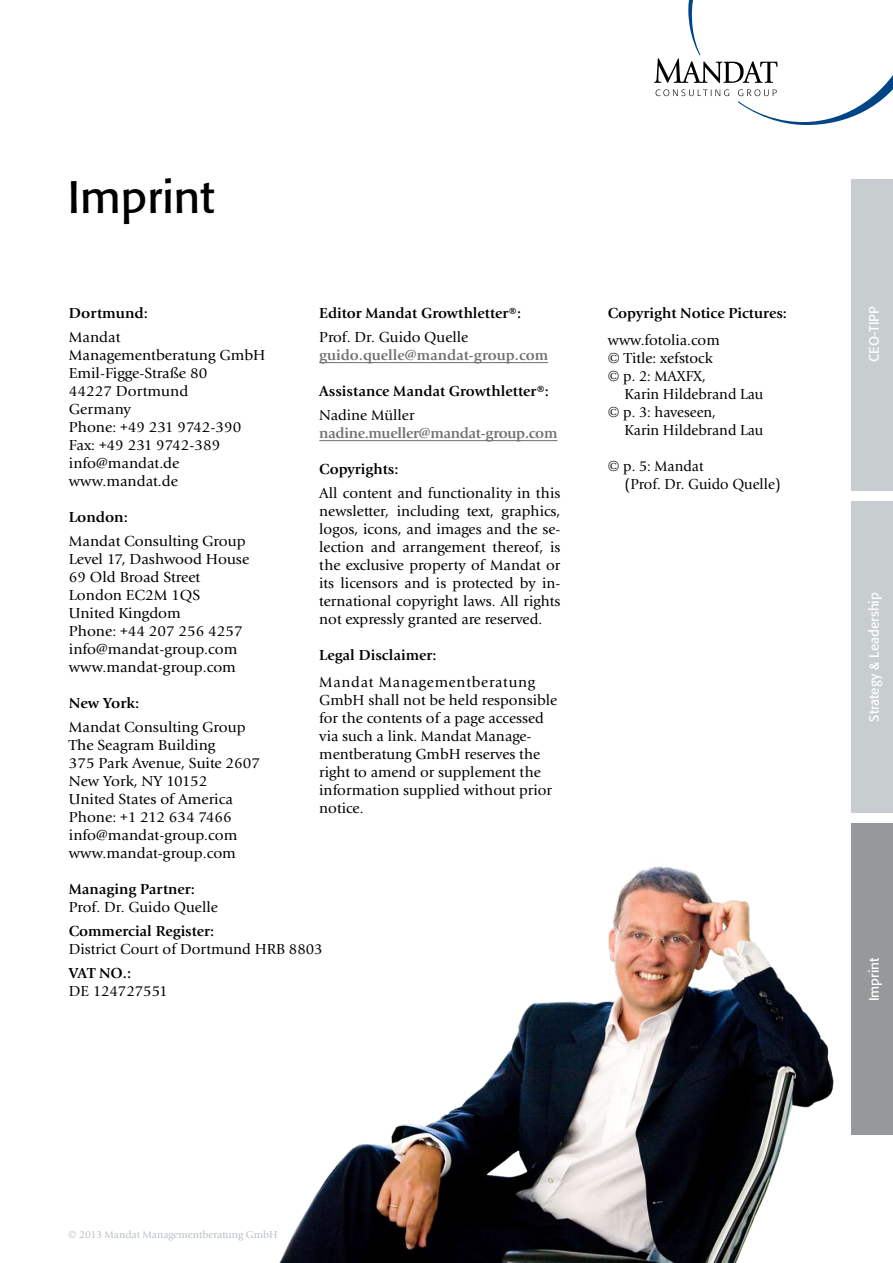
<style>
.page{position:relative;width:893px;height:1263px;background:#fff}
.page>*{position:absolute;margin:0;border:0;box-sizing:border-box;transform-origin:0 0}
.t1{font:45px "Formata BQ";color:#000}
.t2{font:15px/18px "Giovanni EF";color:#000}
.t3{font:700 15px "Giovanni EF";color:#000}
.t4{font:700 15px "Giovanni EF";letter-spacing:-.015em;color:#707173}
.t5{font:13.5px "Formata BQ";color:#fff}
.t6{font:10.5px "Giovanni EF";color:#b9bfc3}
</style>
<div class="page">
<hr style="left:319px;top:362px;width:229px;height:1px;background:#707173">
<hr style="left:319px;top:440px;width:238px;height:1px;background:#707173">
<img style="left:280px;top:866px;width:554px;height:397px">
<div style="left:851px;top:179px;width:42px;height:311px;background:#c8cdd0"></div>
<div style="left:851px;top:501px;width:42px;height:312px;background:#c8cdd0"></div>
<div style="left:851px;top:823px;width:42px;height:312px;background:#97989a"></div>
<svg style="left:654px;top:0;width:239px;height:125px"></svg>
<h1 class="t1" style="left:68px;top:170px;width:148px">Imprint</h1>
<p class="t3" style="left:69px;top:304px;width:81px">Dortmund:</p>
<p class="t2" style="left:69px;top:328px;width:198px">Mandat<br>Managementberatung GmbH<br>Emil-Figge-Straße 80<br>44227 Dortmund<br>Germany<br>Phone: +49 231 9742-390<br>Fax: +49 231 9742-389 info@mandat.de www.mandat.de</p>
<p class="t3" style="left:69px;top:508px;width:61px">London:</p>
<p class="t2" style="left:69px;top:532px;width:182px">Mandat Consulting Group<br>Level 17, Dashwood House<br>69 Old Broad Street<br>London EC2M 1QS<br>United Kingdom<br>Phone: +44 207 256 4257 info@mandat-group.com www.mandat-group.com</p>
<p class="t3" style="left:69px;top:694px;width:72px">New York:</p>
<p class="t2" style="left:69px;top:718px;width:193px">Mandat Consulting Group<br>The Seagram Building<br>375 Park Avenue, Suite 2607<br>New York, NY 10152<br>United States of America<br>Phone: +1 212 634 7466 info@mandat-group.com www.mandat-group.com</p>
<p class="t3" style="left:69px;top:880px;width:128px">Managing Partner:</p>
<p class="t2" style="left:69px;top:898px;width:150px">Prof. Dr. Guido Quelle</p>
<p class="t3" style="left:69px;top:922px;width:147px">Commercial Register:</p>
<p class="t2" style="left:69px;top:940px;width:255px">District Court of Dortmund HRB 8803</p>
<p class="t3" style="left:69px;top:964px;width:64px">VAT NO.:</p>
<p class="t2" style="left:69px;top:982px;width:100px">DE 124727551</p>
<p class="t3" style="left:319px;top:304px;width:203px">Editor Mandat Growthletter®:</p>
<p class="t2" style="left:319px;top:328px;width:150px">Prof. Dr. Guido Quelle</p>
<p class="t4" style="left:319px;top:346px;width:230px">guido.quelle@mandat-group.com</p>
<p class="t3" style="left:319px;top:382px;width:231px">Assistance Mandat Growthletter®:</p>
<p class="t2" style="left:319px;top:406px;width:97px">Nadine Müller</p>
<p class="t4" style="left:319px;top:424px;width:240px">nadine.mueller@mandat-group.com</p>
<p class="t3" style="left:319px;top:460px;width:81px">Copyrights:</p>
<p class="t2" style="left:319px;top:484px;width:243px;text-align:justify">All content and functionality in this newsletter, including text, graphics, logos, icons, and images and the se&shy;lection and arrangement thereof, is the exclusive property of Mandat or its licensors and is protected by in&shy;ternational copyright laws. All rights not expressly granted are reserved.</p>
<p class="t3" style="left:319px;top:646px;width:119px">Legal Disclaimer:</p>
<p class="t2" style="left:319px;top:673px;width:239px">Mandat Managementberatung<br>GmbH shall not be held responsible for the contents of a page accessed via such a link. Mandat Manage&shy;mentberatung GmbH reserves the right to amend or supplement the information supplied without prior notice.</p>
<p class="t3" style="left:608px;top:304px;width:181px">Copyright Notice Pictures:</p>
<p class="t2" style="left:608px;top:331px;width:113px">www.fotolia.com</p>
<p class="t2" style="left:608px;top:349px;width:107px">© Title: xefstock</p>
<p class="t2" style="left:608px;top:367px;width:100px">© p. 2: MAXFX,</p>
<p class="t2" style="left:624px;top:385px;width:141px">Karin Hildebrand Lau</p>
<p class="t2" style="left:608px;top:403px;width:110px">© p. 3: haveseen,</p>
<p class="t2" style="left:624px;top:421px;width:141px">Karin Hildebrand Lau</p>
<p class="t2" style="left:624px;top:457px;width:158px;text-indent:-16px">© p. 5: Mandat<br>(Prof. Dr. Guido Quelle)</p>
<p class="t5" style="left:866px;top:362px;width:58px;rotate:-90deg">CEO-TIPP</p>
<p class="t5" style="left:866px;top:722px;width:131px;rotate:-90deg">Strategy &amp; Leadership</p>
<p class="t5" style="left:866px;top:1001px;width:45px;rotate:-90deg">Imprint</p>
<p class="t6" style="left:68px;top:1228px;width:211px">© 2013 Mandat Managementberatung GmbH</p>
</div>
